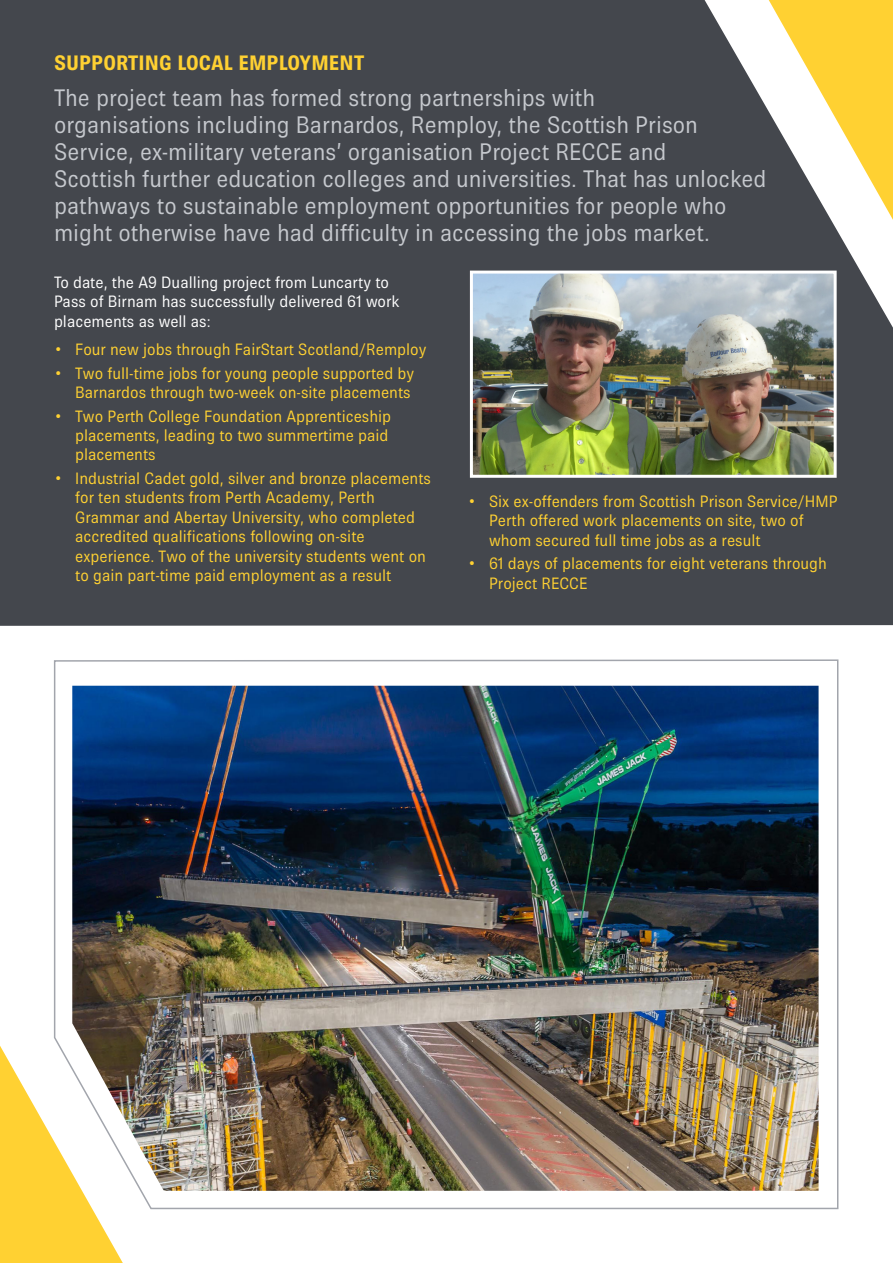
<style>
.page{position:relative;width:893px;height:1263px;background:#fff}
.page>*{position:absolute;margin:0;border:0;box-sizing:border-box;transform-origin:0 0}
.t1{font:24px/27px "Brown Pro";color:#c6c9ce}
.t2{font:700 21px "Brown Pro";color:#ffd132}
.t3{font:16.5px/19.5px "Brown Pro";color:#ffd132}
.t4{font:16.5px/19.5px "Brown Pro";color:#fff}
</style>
<div class="page">
<div style="left:0;top:0;width:893px;height:626px;background:#44474d"></div>
<svg style="left:769px;top:0;width:124px;height:220px"></svg>
<svg style="left:0;top:1046px;width:123px;height:217px"></svg>
<svg style="left:53px;top:659px;width:786px;height:551px"></svg>
<img style="left:474px;top:275px;width:359px;height:199px">
<div style="left:470px;top:271px;width:367px;height:207px;border:3px solid #fff"></div>
<img style="left:72px;top:686px;width:747px;height:505px">
<p class="t2" style="left:54px;top:52px;width:312px">SUPPORTING LOCAL EMPLOYMENT</p>
<p class="t1" style="left:54px;top:84px;width:714px">The project team has formed strong partnerships with<br>organisations including Barnardos, Remploy, the Scottish Prison Service, ex-military veterans’ organisation Project RECCE and<br>Scottish further education colleges and universities. That has unlocked pathways to sustainable employment opportunities for people who might otherwise have had difficulty in accessing the jobs market.</p>
<p class="t4" style="left:54px;top:272px;width:347px">To date, the A9 Dualling project from Luncarty to<br>Pass of Birnam has successfully delivered 61 work placements as well as:</p>
<p class="t3" style="left:54px;top:339px;width:374px">• Four new jobs through FairStart Scotland/Remploy</p>
<p class="t3" style="left:54px;top:363px;width:362px;text-align:right">• Two full-time jobs for young people supported by<br>Barnardos through two-week on-site placements</p>
<p class="t3" style="left:75px;top:406px;width:317px;text-indent:-21px">• Two Perth College Foundation Apprenticeship placements, leading to two summertime paid placements</p>
<p class="t3" style="left:75px;top:468px;width:357px;text-indent:-21px">• Industrial Cadet gold, silver and bronze placements for ten students from Perth Academy, Perth Grammar and Abertay University, who completed accredited qualifications following on-site experience. Two of the university students went on to gain part-time paid employment as a result</p>
<p class="t3" style="left:489px;top:491px;width:350px;text-indent:-21px">• Six ex-offenders from Scottish Prison Service/HMP<br>Perth offered work placements on site, two of whom secured full time jobs as a result</p>
<p class="t3" style="left:489px;top:554px;width:339px;text-indent:-21px">• 61 days of placements for eight veterans through<br>Project RECCE</p>
</div>
